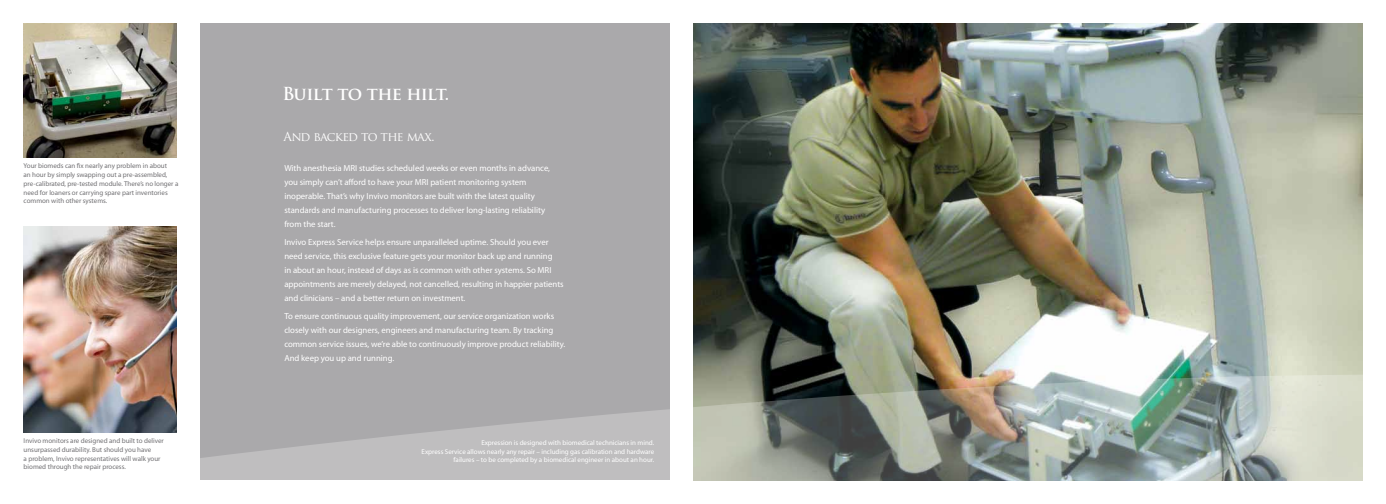
<style>
.page{position:relative;width:1386px;height:504px;background:#fff}
.page>*{position:absolute;margin:0;border:0;box-sizing:border-box;transform-origin:0 0}
.t1{font:700 17.5px "Trajan Pro";letter-spacing:-.04em;color:#fff}
.t2{font:12.25px "Trajan Pro";letter-spacing:-.06em;color:#fff}
.t3{font:8.75px/14px "Myriad Pro";letter-spacing:-.005em;color:#fff}
.t4{font:7px/8.8px "Myriad Pro";letter-spacing:-.005em;color:#717073}
.t5{font:7px/8.8px "Myriad Pro";letter-spacing:-.005em;color:#fff;text-align:right}
</style>
<div class="page">
<img style="left:693px;top:24px;width:669px;height:350px">
<div style="left:200px;top:24px;width:469px;height:456px;background:#aaa9ab"></div>
<svg style="left:23px;top:374px;width:1340px;height:107px"></svg>
<img style="left:24px;top:24px;width:153px;height:134px">
<img style="left:24px;top:226px;width:153px;height:206px">
<p class="t4" style="left:24px;top:162px;width:156px">Your biomeds can fix nearly any problem in about<br>an hour by simply swapping out a pre-assembled, pre-calibrated, pre-tested module. There’s no longer a need for loaners or carrying spare part inventories common with other systems.</p>
<h1 class="t1" style="left:283px;top:83px;width:168px">Built to the hilt.</h1>
<h2 class="t2" style="left:284px;top:129px;width:153px">And backed to the max.</h2>
<p class="t3" style="left:284px;top:161px;width:267px">With anesthesia MRI studies scheduled weeks or even months in advance, you simply can’t afford to have your MRI patient monitoring system inoperable. That’s why Invivo monitors are built with the latest quality standards and manufacturing processes to deliver long-lasting reliability from the start.</p>
<p class="t3" style="left:284px;top:235px;width:281px">Invivo Express Service helps ensure unparalleled uptime. Should you ever need service, this exclusive feature gets your monitor back up and running<br>in about an hour, instead of days as is common with other systems. So MRI appointments are merely delayed, not cancelled, resulting in happier patients and clinicians – and a better return on investment.</p>
<p class="t3" style="left:284px;top:309px;width:283px">To ensure continuous quality improvement, our service organization works closely with our designers, engineers and manufacturing team. By tracking common service issues, we’re able to continuously improve product reliability.<br>And keep you up and running.</p>
<p class="t4" style="left:24px;top:436px;width:142px">Invivo monitors are designed and built to deliver unsurpassed durability. But should you have<br>a problem, Invivo representatives will walk your biomed through the repair process.</p>
<p class="t5" style="left:422px;top:438px;width:234px">Expression is designed with biomedical technicians in mind.<br>Express Service allows nearly any repair – including gas calibration and hardware failures – to be completed by a biomedical engineer in about an hour.</p>
</div>
